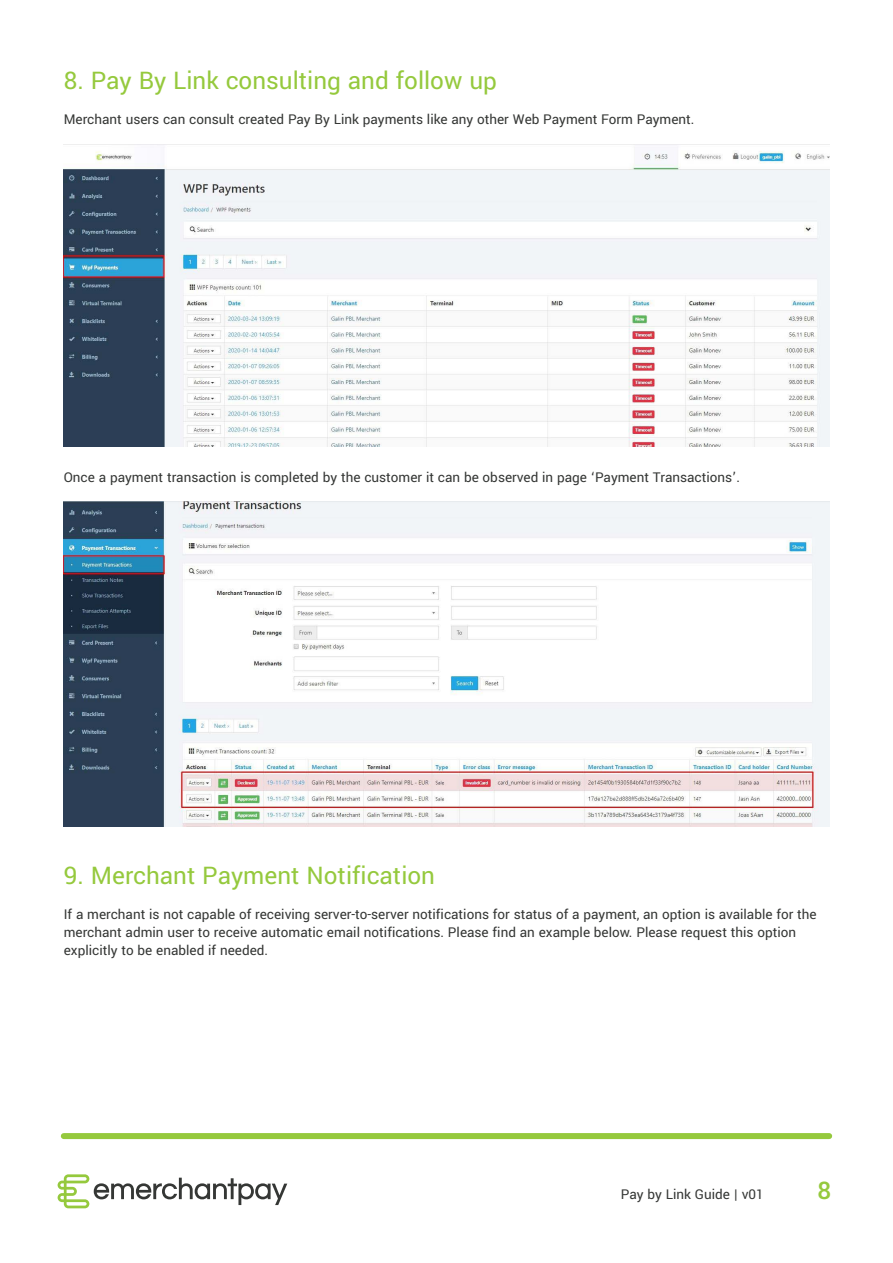
<style>
.page{position:relative;width:893px;height:1263px;background:#fff}
.page>*{position:absolute;margin:0;border:0;box-sizing:border-box;transform-origin:0 0}
.t1{font:27px "Yantramanav";color:#95c93d}
.t2{font:500 27px "Yantramanav";color:#95c93d}
.t3{font:15px/18px "Yantramanav";color:#353735}
</style>
<div class="page">
<svg style="left:58px;top:1174px;width:229px;height:34px"></svg>
<div style="left:64px;top:1133px;width:765px;height:6px;background:#95c93d"></div>
<img style="left:64px;top:144px;width:766px;height:303px">
<img style="left:64px;top:502px;width:765px;height:324px">
<h1 class="t1" style="left:64px;top:64px;width:435px">8. Pay By Link consulting and follow up</h1>
<p class="t3" style="left:64px;top:111px;width:632px">Merchant users can consult created Pay By Link payments like any other Web Payment Form Payment.</p>
<p class="t3" style="left:64px;top:468px;width:678px">Once a payment transaction is completed by the customer it can be observed in page ‘Payment Transactions’.</p>
<h1 class="t1" style="left:64px;top:859px;width:373px">9. Merchant Payment Notification</h1>
<p class="t3" style="left:64px;top:905px;width:754px">If a merchant is not capable of receiving server-to-server notifications for status of a payment, an option is available for the merchant admin user to receive automatic email notifications. Please find an example below. Please request this option explicitly to be enabled if needed.</p>
<p class="t3" style="left:621px;top:1185px;width:144px">Pay by Link Guide | v01</p>
<h1 class="t2" style="left:817px;top:1174px;width:15px">8</h1>
</div>
